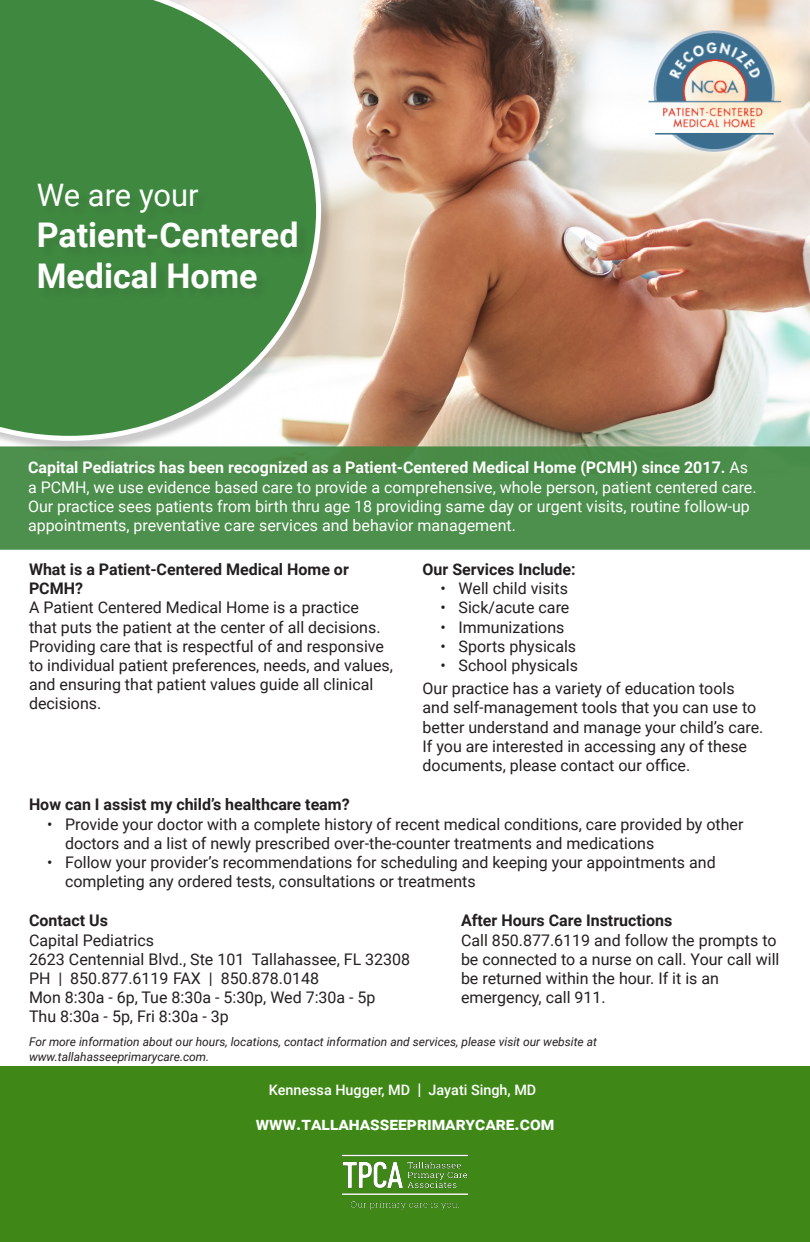
<style>
.page{position:relative;width:810px;height:1242px;background:#fff}
.page>*{position:absolute;margin:0;border:0;box-sizing:border-box;transform-origin:0 0}
.t1{font:700 34px "Roboto";color:#fff}
.t2{font:31px "Roboto";letter-spacing:-.005em;color:#fff}
.t3{font:700 18px "Roboto";color:#fff}
.t4{font:16px/19.2px "Roboto";color:#231f20}
.t5{font:16px/19.2px "Roboto";color:#fff}
.t6{font:700 16px/19.2px "Roboto";color:#231f20}
.t7{font:500 14.4px "Roboto";color:#fff}
.t8{font:italic 12px "Roboto";color:#231f20}
.s1{font-weight:700}
.s2{font-size:16px}
</style>
<div class="page">
<div style="left:0;top:1066px;width:810px;height:176px;background:#3f8818"></div>
<img style="left:333px;top:0;width:477px;height:446px">
<div style="left:0;top:446px;width:810px;height:104px;background:#4d8f4d"></div>
<img style="left:341px;top:1154px;width:128px;height:56px">
<div style="left:0;top:0;width:333px;height:453px;background:#231f20;opacity:.23"></div>
<svg style="left:0;top:0;width:321px;height:441px;background:#669e65"></svg>
<div style="left:40px;top:186px;width:269px;height:114px;background:#3e873f"></div>
<img style="left:649px;top:31px;width:133px;height:121px">
<p class="t2" style="left:37px;top:173px;width:163px">We are your</p>
<p class="t1" style="left:37px;top:211px;width:263px">Patient-Centered</p>
<p class="t1" style="left:37px;top:252px;width:222px">Medical Home</p>
<p class="t5" style="left:28px;top:457px;width:730px"><span class="s1">Capital Pediatrics has been recognized as a Patient-Centered Medical Home (PCMH) since 2017.</span> As a PCMH, we use evidence based care to provide a comprehensive, whole person, patient centered care.<br>Our practice sees patients from birth thru age 18 providing same day or urgent visits, routine follow-up appointments, preventative care services and behavior management.</p>
<p class="t6" style="left:29px;top:559px;width:321px">What is a Patient-Centered Medical Home or<br>PCMH?</p>
<p class="t4" style="left:29px;top:597px;width:365px">A Patient Centered Medical Home is a practice<br>that puts the patient at the center of all decisions.<br>Providing care that is respectful of and responsive to individual patient preferences, needs, and values, and ensuring that patient values guide all clinical decisions.</p>
<p class="t6" style="left:423px;top:559px;width:155px">Our Services Include:</p>
<p class="t4" style="left:441px;top:578px;width:129px">• Well child visits</p>
<p class="t4" style="left:441px;top:597px;width:130px">• Sick/acute care</p>
<p class="t4" style="left:441px;top:617px;width:125px">• Immunizations</p>
<p class="t4" style="left:441px;top:636px;width:137px">• Sports physicals</p>
<p class="t4" style="left:441px;top:655px;width:139px">• School physicals</p>
<p class="t4" style="left:423px;top:678px;width:342px">Our practice has a variety of education tools and self-management tools that you can use to better understand and manage your child’s care.<br>If you are interested in accessing any of these documents, please contact our office.</p>
<p class="t6" style="left:29px;top:795px;width:322px">How can I assist my child’s healthcare team?</p>
<p class="t4" style="left:65px;top:814px;width:680px;text-indent:-18px">• Provide your doctor with a complete history of recent medical conditions, care provided by other doctors and a list of newly prescribed over-the-counter treatments and medications</p>
<p class="t4" style="left:65px;top:852px;width:652px;text-indent:-18px">• Follow your provider’s recommendations for scheduling and keeping your appointments and completing any ordered tests, consultations or treatments</p>
<p class="t6" style="left:29px;top:911px;width:80px">Contact Us</p>
<p class="t6" style="left:461px;top:911px;width:213px">After Hours Care Instructions</p>
<p class="t4" style="left:29px;top:930px;width:126px">Capital Pediatrics</p>
<p class="t4" style="left:461px;top:930px;width:317px">Call 850.877.6119 and follow the prompts to</p>
<p class="t4" style="left:29px;top:949px;width:383px">2623 Centennial Blvd., Ste 101 Tallahassee, FL 32308</p>
<p class="t4" style="left:461px;top:949px;width:320px">be connected to a nurse on call. Your call will</p>
<p class="t4" style="left:29px;top:968px;width:292px">PH | 850.877.6119 FAX | 850.878.0148</p>
<p class="t4" style="left:461px;top:968px;width:259px">be returned within the hour. If it is an</p>
<p class="t4" style="left:29px;top:987px;width:348px">Mon 8:30a - 6p, Tue 8:30a - 5:30p, Wed 7:30a - 5p</p>
<p class="t4" style="left:461px;top:987px;width:146px">emergency, call 911.</p>
<p class="t4" style="left:29px;top:1007px;width:201px">Thu 8:30a - 5p, Fri 8:30a - 3p</p>
<p class="t8" style="left:29px;top:1033px;width:570px">For more information about our hours, locations, contact information and services, please visit our website at</p>
<p class="t8" style="left:29px;top:1048px;width:182px">www.tallahasseeprimarycare.com.</p>
<p class="t7" style="left:269px;top:1080px;width:269px">Kennessa Hugger, MD <span class="s2">|</span> Jayati Singh, MD</p>
<p class="t3" style="left:256px;top:1111px;width:300px">www.tallahasseeprimarycare.com</p>
</div>
